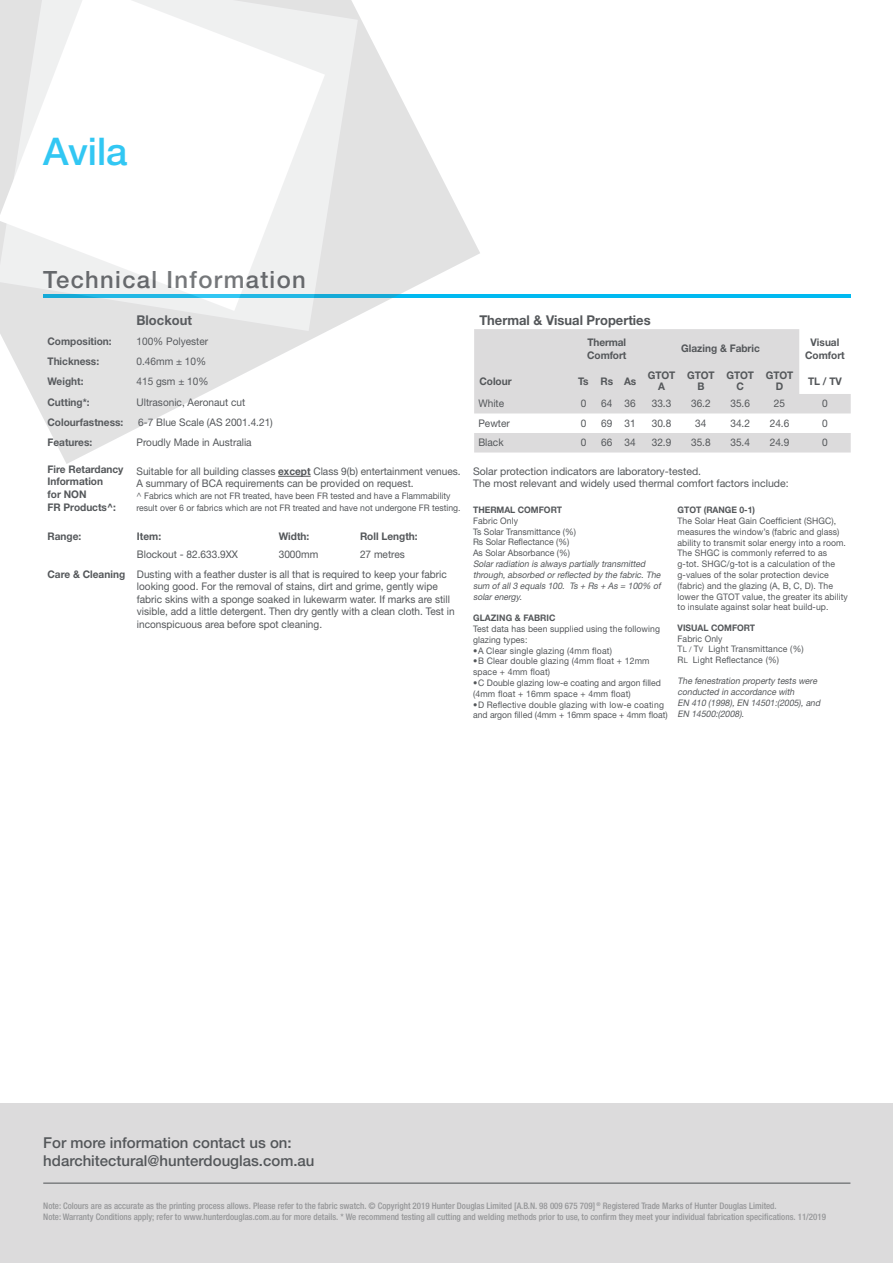
<style>
.page{position:relative;width:893px;height:1263px;background:#fff}
.page>*{position:absolute;margin:0;border:0;box-sizing:border-box;transform-origin:0 0}
.t1{font:500 38.25px "Helvetica Neue LT Std";color:#00baf1}
.t2{font:500 23.85px "Helvetica Neue LT Std";letter-spacing:.055em;color:#54575a}
.t3{font:500 15px "Helvetica Neue LT Std";color:#54575a}
.t4{font:700 13.5px "Helvetica Neue LT Std";color:#54575a;scale:.96 1}
.t5{font:10.5px/12.6px "Helvetica Neue LT Std";color:#54575a;scale:.96 1}
.t6{font:700 10.5px/12.6px "Helvetica Neue LT Std";color:#54575a;scale:.96 1}
.t7{font:10.5px "Helvetica Neue LT Std";color:#54575a}
.Table_Bold_Type_1{font:9px/10.8px "Helvetica Neue LT Std";letter-spacing:.01em;color:#54575a;scale:.96 1}
.t8{font:500 condensed 9px/10.8px "Helvetica Neue LT Std";color:#959698}
.Table_Bold_Type_1-2{font:italic 9px/10.8px "Helvetica Neue LT Std";color:#54575a;scale:.96 1}
.t9{font:700 9px "Helvetica Neue LT Std";color:#54575a;scale:.96 1}
.s1{font-weight:700}
.s2{font-size:7.5px}
</style>
<div class="page">
<div style="left:0;top:1103px;width:893px;height:160px;background:#dcdbdc"></div>
<hr style="left:43px;top:1182px;width:807px;height:1px;background:#54575a">
<hr style="left:43px;top:295px;width:807px;height:3px;background:#00baf1">
<hr style="left:278px;top:476px;width:33px;height:1px;background:#54575a">
<svg style="left:480px;top:329px;width:371px;height:123px;fill:#dcdbdc"></svg>
<svg style="left:0;top:14px;width:480px;height:450px"></svg>
<svg style="left:0;top:0;width:358px;height:331px;fill:#e2e2e2"></svg>
<svg style="left:0;top:0;width:325px;height:311px"></svg>
<p class="t1" style="left:43px;top:129px;width:86px">Avila</p>
<p class="t2" style="left:43px;top:265px;width:264px">Technical Information</p>
<p class="t4" style="left:136px;top:312px;width:59px">Blockout</p>
<p class="t6" style="left:48px;top:335px;width:68px">Composition:</p>
<p class="t5" style="left:136px;top:335px;width:76px">100% Polyester</p>
<p class="t6" style="left:48px;top:355px;width:55px">Thickness:</p>
<p class="t5" style="left:136px;top:355px;width:74px">0.46mm ± 10%</p>
<p class="t6" style="left:48px;top:375px;width:39px">Weight:</p>
<p class="t5" style="left:136px;top:375px;width:76px">415 gsm ± 10%</p>
<p class="t6" style="left:48px;top:395px;width:45px">Cutting*:</p>
<p class="t5" style="left:136px;top:395px;width:115px">Ultrasonic, Aeronaut cut</p>
<p class="t6" style="left:48px;top:415px;width:80px">Colourfastness:</p>
<p class="t5" style="left:138px;top:416px;width:142px">6-7 Blue Scale (AS 2001.4.21)</p>
<p class="t6" style="left:48px;top:436px;width:48px">Features:</p>
<p class="t5" style="left:136px;top:436px;width:121px">Proudly Made in Australia</p>
<p class="t6" style="left:48px;top:462px;width:81px">Fire Retardancy<br>Information<br>for NON<br>FR Products^:</p>
<p class="t5" style="left:136px;top:465px;width:339px;line-height:12px">Suitable for all building classes <span class="s1">except</span> Class 9(b) entertainment venues.<br>A summary of BCA requirements can be provided on request.</p>
<p class="Table_Bold_Type_1" style="left:136px;top:490px;width:339px;line-height:12px">^ Fabrics which are not FR treated, have been FR tested and have a Flammability result over 6 or fabrics which are not FR treated and have not undergone FR testing.</p>
<p class="t6" style="left:48px;top:529px;width:37px">Range:</p>
<p class="t6" style="left:137px;top:529px;width:27px">Item:</p>
<p class="t6" style="left:279px;top:529px;width:33px">Width:</p>
<p class="t6" style="left:360px;top:529px;width:62px">Roll Length:</p>
<p class="t5" style="left:137px;top:548px;width:107px">Blockout - 82.633.9XX</p>
<p class="t5" style="left:279px;top:548px;width:43px">3000mm</p>
<p class="t5" style="left:360px;top:548px;width:48px">27 metres</p>
<p class="t6" style="left:48px;top:567px;width:82px">Care &amp; Cleaning</p>
<p class="t5" style="left:137px;top:567px;width:333px">Dusting with a feather duster is all that is required to keep your fabric looking good. For the removal of stains, dirt and grime, gently wipe fabric skins with a sponge soaked in lukewarm water. If marks are still visible, add a little detergent. Then dry gently with a clean cloth. Test in inconspicuous area before spot cleaning.</p>
<p class="t4" style="left:479px;top:311px;width:180px">Thermal &amp; Visual Properties</p>
<p class="t6" style="left:587px;top:335px;width:42px;line-height:13.5px">Thermal<br>Comfort</p>
<p class="t6" style="left:681px;top:342px;width:84px">Glazing &amp; Fabric</p>
<p class="t6" style="left:805px;top:335px;width:43px;line-height:13.5px;text-align:center">Visual<br>Comfort</p>
<p class="t6" style="left:479px;top:374px;width:35px">Colour</p>
<p class="t6" style="left:578px;top:374px;width:12px">Ts</p>
<p class="t6" style="left:600px;top:374px;width:15px">Rs</p>
<p class="t6" style="left:624px;top:374px;width:14px">As</p>
<p class="t6" style="left:648px;top:369px;width:30px">GTOT</p>
<p class="t6" style="left:658px;top:380px;width:9px">A</p>
<p class="t6" style="left:687px;top:369px;width:30px">GTOT</p>
<p class="t6" style="left:697px;top:380px;width:9px">B</p>
<p class="t6" style="left:726px;top:369px;width:30px">GTOT</p>
<p class="t6" style="left:736px;top:380px;width:9px">C</p>
<p class="t6" style="left:766px;top:369px;width:30px">GTOT</p>
<p class="t6" style="left:776px;top:380px;width:9px">D</p>
<p class="t6" style="left:808px;top:374px;width:37px">TL / TV</p>
<p class="t5" style="left:478px;top:397px;width:28px">White</p>
<p class="t5" style="left:581px;top:397px;width:7px">0</p>
<p class="t5" style="left:601px;top:397px;width:13px">64</p>
<p class="t5" style="left:625px;top:397px;width:13px">36</p>
<p class="t5" style="left:652px;top:397px;width:22px">33.3</p>
<p class="t5" style="left:691px;top:397px;width:22px">36.2</p>
<p class="t5" style="left:730px;top:397px;width:22px">35.6</p>
<p class="t5" style="left:774px;top:397px;width:13px">25</p>
<p class="t5" style="left:822px;top:397px;width:7px">0</p>
<p class="t5" style="left:478px;top:416px;width:34px">Pewter</p>
<p class="t5" style="left:581px;top:416px;width:7px">0</p>
<p class="t5" style="left:601px;top:416px;width:13px">69</p>
<p class="t5" style="left:625px;top:416px;width:13px">31</p>
<p class="t5" style="left:652px;top:416px;width:22px">30.8</p>
<p class="t5" style="left:695px;top:416px;width:13px">34</p>
<p class="t5" style="left:730px;top:416px;width:22px">34.2</p>
<p class="t5" style="left:770px;top:416px;width:22px">24.6</p>
<p class="t5" style="left:822px;top:416px;width:7px">0</p>
<p class="t5" style="left:478px;top:436px;width:28px">Black</p>
<p class="t5" style="left:581px;top:436px;width:7px">0</p>
<p class="t5" style="left:601px;top:436px;width:13px">66</p>
<p class="t5" style="left:625px;top:436px;width:13px">34</p>
<p class="t5" style="left:652px;top:436px;width:22px">32.9</p>
<p class="t5" style="left:691px;top:436px;width:22px">35.8</p>
<p class="t5" style="left:730px;top:436px;width:22px">35.4</p>
<p class="t5" style="left:770px;top:436px;width:22px">24.9</p>
<p class="t5" style="left:822px;top:436px;width:7px">0</p>
<p class="t7" style="left:473px;top:465px;width:230px">Solar protection indicators are laboratory-tested.</p>
<p class="t7" style="left:473px;top:477px;width:317px">The most relevant and widely used thermal comfort factors include:</p>
<p class="t9" style="left:473px;top:504px;width:94px">THERMAL COMFORT</p>
<p class="Table_Bold_Type_1" style="left:473px;top:515px;width:48px">Fabric Only</p>
<p class="Table_Bold_Type_1" style="left:473px;top:526px;width:109px">Ts Solar Transmittance (%)</p>
<p class="Table_Bold_Type_1" style="left:473px;top:537px;width:102px">Rs Solar Reflectance (%)</p>
<p class="Table_Bold_Type_1" style="left:473px;top:548px;width:102px">As Solar Absorbance (%)</p>
<p class="Table_Bold_Type_1-2" style="left:473px;top:558px;width:199px">Solar radiation is always partially transmitted through, absorbed or reflected by the fabric. The sum of all 3 equals 100. Ts + Rs + As = 100% of solar energy.</p>
<p class="t9" style="left:473px;top:612px;width:88px">GLAZING &amp; FABRIC</p>
<p class="Table_Bold_Type_1" style="left:473px;top:623px;width:196px">Test data has been supplied using the following glazing types:</p>
<p class="Table_Bold_Type_1" style="left:473px;top:645px;width:146px">•A Clear single glazing (4mm float)</p>
<p class="Table_Bold_Type_1" style="left:473px;top:656px;width:185px">•B Clear double glazing (4mm float + 12mm space + 4mm float)</p>
<p class="Table_Bold_Type_1" style="left:473px;top:677px;width:197px">•C Double glazing low-e coating and argon filled (4mm float + 16mm space + 4mm float)</p>
<p class="Table_Bold_Type_1" style="left:473px;top:699px;width:204px">•D Reflective double glazing with low-e coating and argon filled (4mm + 16mm space + 4mm float)</p>
<p class="t9" style="left:678px;top:504px;width:82px">GTOT (RANGE 0-1)</p>
<p class="Table_Bold_Type_1" style="left:678px;top:515px;width:179px">The Solar Heat Gain Coefficient (SHGC), measures the window’s (fabric and glass) ability to transmit solar energy into a room.<br>The SHGC is commonly referred to as g-tot. SHGC/g-tot is a calculation of the g-values of the solar protection device (fabric) and the glazing (A, B, C, D). The lower the GTOT value, the greater its ability to insulate against solar heat build-up.</p>
<p class="t9" style="left:678px;top:622px;width:82px">VISUAL COMFORT</p>
<p class="Table_Bold_Type_1" style="left:678px;top:633px;width:48px">Fabric Only</p>
<p class="Table_Bold_Type_1" style="left:678px;top:644px;width:133px">T<span class="s2">L /</span> T<span class="s2">V</span> Light Transmittance (%)</p>
<p class="Table_Bold_Type_1" style="left:678px;top:654px;width:107px">R<span class="s2">L</span> Light Reflectance (%)</p>
<p class="Table_Bold_Type_1-2" style="left:678px;top:675px;width:152px">The fenestration property tests were conducted in accordance with<br>EN 410 (1998), EN 14501:(2005), and<br>EN 14500:(2008) .</p>
<p class="t3" style="left:43px;top:1133px;width:250px">For more information contact us on:</p>
<p class="t3" style="left:43px;top:1151px;width:273px">hdarchitectural@hunterdouglas.com.au</p>
<p class="t8" style="left:43px;top:1200px;width:784px">Note: Colours are as accurate as the printing process allows. Please refer to the fabric swatch. © Copyright 2019 Hunter Douglas Limited [A.B.N. 98 009 675 709] <sup>®</sup> Registered Trade Marks of Hunter Douglas Limited.<br>Note: Warranty Conditions apply; refer to www.hunterdouglas.com.au for more details. * We recommend testing all cutting and welding methods prior to use, to confirm they meet your individual fabrication specifications. 11/2019</p>
</div>
